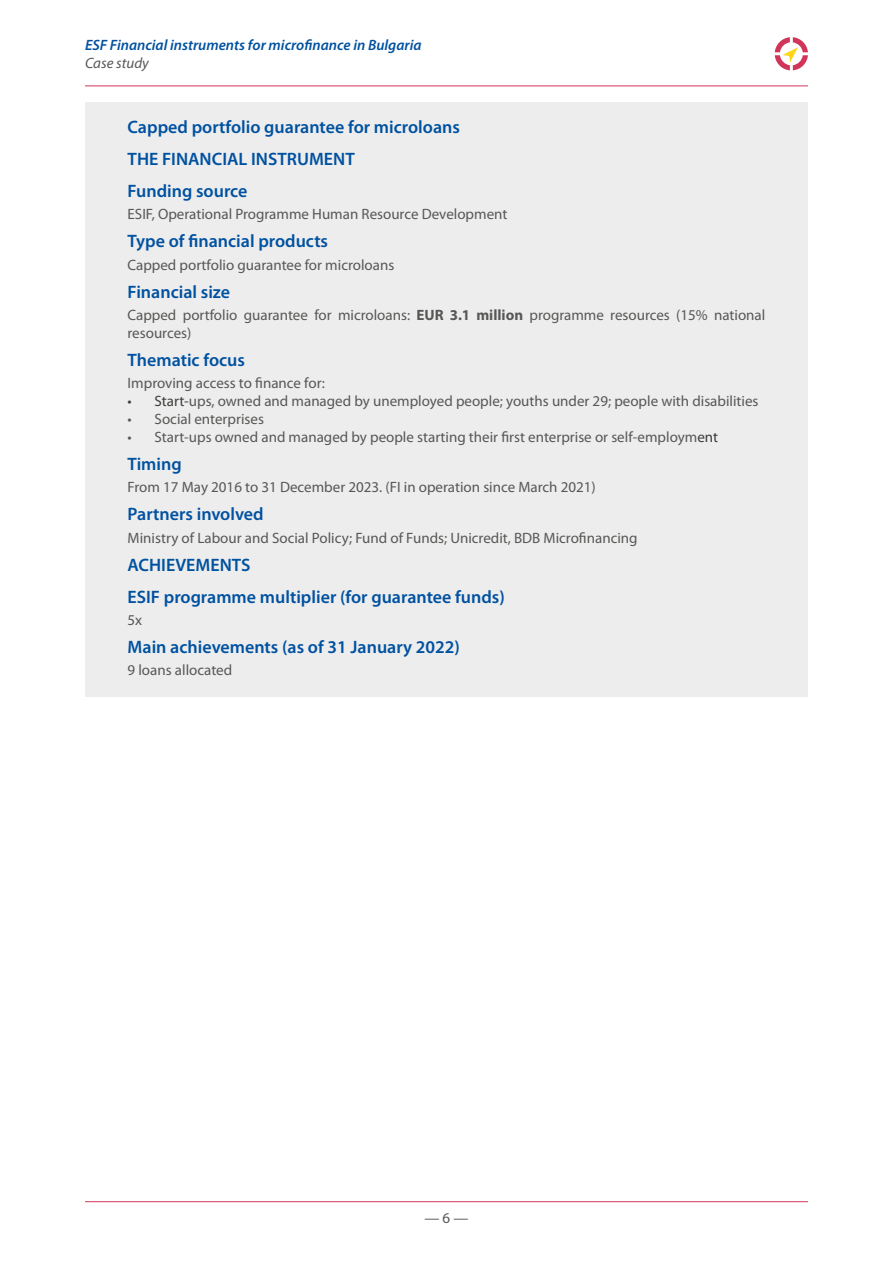
<style>
.page{position:relative;width:893px;height:1263px;background:#fff}
.page>*{position:absolute;margin:0;border:0;box-sizing:border-box;transform-origin:0 0}
.summary_box_text{font:600 18px "Myriad Pro";color:#0051a0}
.summary_box_text-2{font:15px/18px "Myriad Pro";color:#575756}
.t1{font:italic 600 15px "Myriad Pro";color:#0051a0}
.t2{font:italic 15px "Myriad Pro";color:#575756}
.s1{font-weight:700}
.s2{color:#3c3c3a}
</style>
<div class="page">
<hr style="left:85px;top:1201px;width:723px;height:1px;background:#d1365a">
<hr style="left:85px;top:86px;width:723px;height:1px;background:#d1365a">
<svg style="left:775px;top:37px;width:33px;height:33px"></svg>
<div style="left:85px;top:102px;width:723px;height:595px;background:#ededed"></div>
<p class="t1" style="left:85px;top:35px;width:338px">ESF Financial instruments for microfinance in Bulgaria</p>
<p class="t2" style="left:85px;top:53px;width:65px">Case study</p>
<p class="summary_box_text" style="left:128px;top:115px;width:334px">Capped portfolio guarantee for microloans</p>
<p class="summary_box_text" style="left:128px;top:147px;width:229px">THE FINANCIAL INSTRUMENT</p>
<p class="summary_box_text" style="left:128px;top:180px;width:121px">Funding source</p>
<p class="summary_box_text-2" style="left:128px;top:205px;width:381px">ESIF, Operational Programme Human Resource Development</p>
<p class="summary_box_text" style="left:128px;top:230px;width:202px">Type of financial products</p>
<p class="summary_box_text-2" style="left:128px;top:255px;width:268px">Capped portfolio guarantee for microloans</p>
<p class="summary_box_text" style="left:128px;top:280px;width:104px">Financial size</p>
<p class="summary_box_text-2" style="left:128px;top:306px;width:639px">Capped portfolio guarantee for microloans: <span class="s1">EUR 3.1 million</span> programme resources (15% national resources)</p>
<p class="summary_box_text" style="left:128px;top:348px;width:119px">Thematic focus</p>
<p class="summary_box_text-2" style="left:128px;top:374px;width:199px">Improving access to finance for:</p>
<p class="summary_box_text-2" style="left:128px;top:392px;width:632px"><span class="s2">• Start-</span>ups, owned and managed by unemployed people; youths under 29; people with disabilities</p>
<p class="summary_box_text-2" style="left:128px;top:410px;width:138px">• Social enterprises</p>
<p class="summary_box_text-2" style="left:128px;top:428px;width:592px">• Start-ups owned and managed by people starting their first enterprise or self-employm<span class="s2">ent</span></p>
<p class="summary_box_text" style="left:128px;top:453px;width:56px">Timing</p>
<p class="summary_box_text-2" style="left:128px;top:478px;width:470px">From 17 May 2016 to 31 December 2023. (FI in operation since March 2021)</p>
<p class="summary_box_text" style="left:128px;top:503px;width:138px">Partners involved</p>
<p class="summary_box_text-2" style="left:128px;top:528px;width:512px">Ministry of Labour and Social Policy; Fund of Funds; Unicredit, BDB Microfinancing</p>
<p class="summary_box_text" style="left:128px;top:553px;width:124px">ACHIEVEMENTS</p>
<p class="summary_box_text" style="left:128px;top:585px;width:379px">ESIF programme multiplier (for guarantee funds)</p>
<p class="summary_box_text-2" style="left:128px;top:611px;width:16px">5x</p>
<p class="summary_box_text" style="left:128px;top:636px;width:334px">Main achievements (as of 31 January 2022)</p>
<p class="summary_box_text-2" style="left:128px;top:661px;width:106px">9 loans allocated</p>
<p class="summary_box_text-2" style="left:424px;top:1209px;width:46px">— 6 —</p>
</div>
